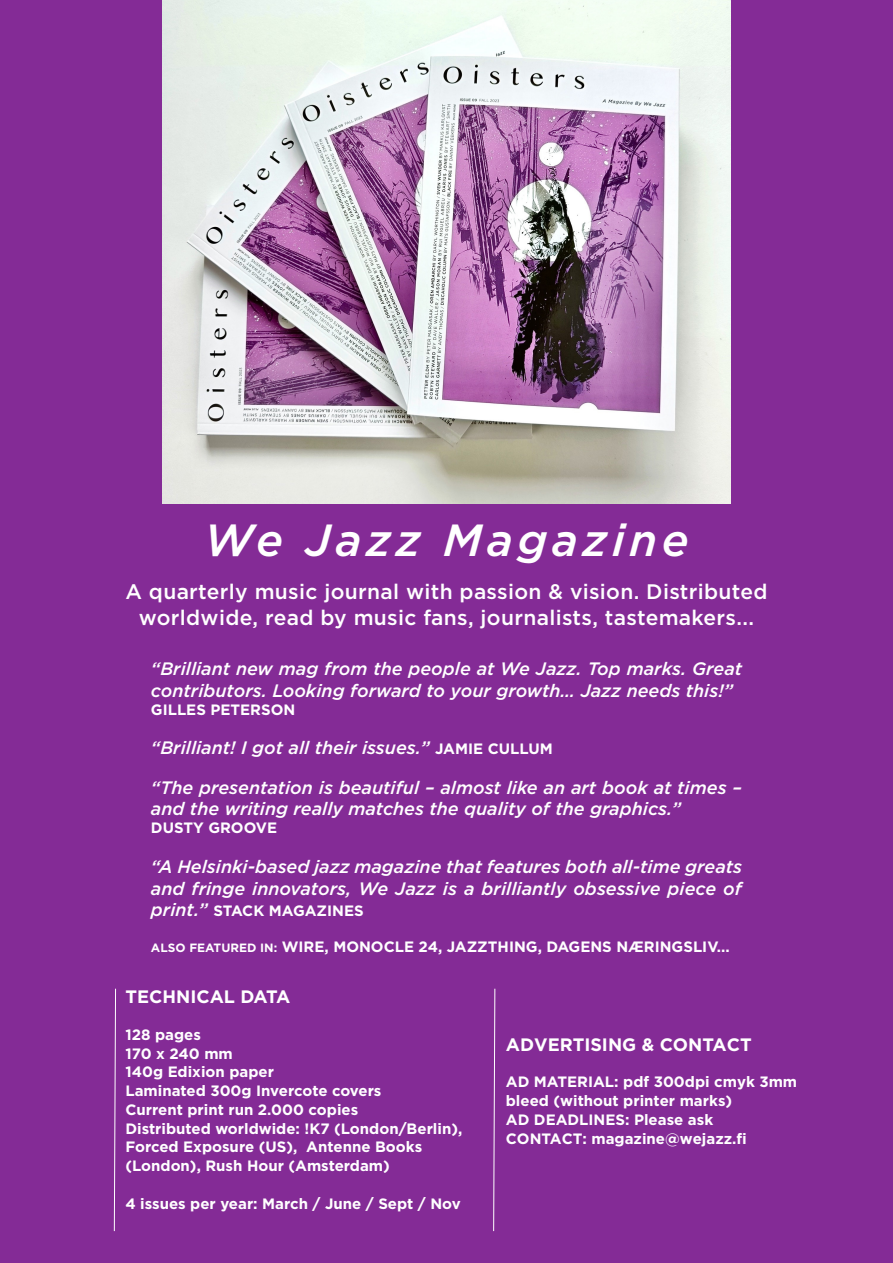
<style>
.page{position:relative;width:893px;height:1263px;background:#842b96}
.page>*{position:absolute;margin:0;border:0;box-sizing:border-box;transform-origin:0 0}
.t1{font:italic 500 45px "Gotham";letter-spacing:.1em;color:#fff}
.t2{font:500 21px/25.5px "Gotham";letter-spacing:.015em;color:#fff;text-align:center}
.t3{font:italic 500 18px/21.6px "Gotham";color:#fff}
.t4{font:700 18px "Gotham";color:#fff}
.t5{font:700 15px/18.8px "Gotham";color:#fff}
.s1{font-weight:700;font-style:normal;font-size:15px}
.s2{font-weight:500;font-style:italic;font-size:18px}
.s3{font-size:12px}
</style>
<div class="page">
<svg style="left:114px;top:988px;width:2px;height:244px"></svg>
<svg style="left:493px;top:988px;width:3px;height:244px"></svg>
<img style="left:163px;top:0;width:567px;height:504px">
<p class="t1" style="left:204px;top:510px;width:486px">We Jazz Magazine</p>
<p class="t2" style="left:125px;top:579px;width:644px">A quarterly music journal with passion &amp; vision. Distributed worldwide, read by music fans, journalists, tastemakers...</p>
<p class="t3" style="left:151px;top:658px;width:593px">“Brilliant new mag from the people at We Jazz. Top marks. Great contributors. Looking forward to your growth… Jazz needs this!”</p>
<p class="t5" style="left:151px;top:700px;width:146px">GILLES PETERSON</p>
<p class="t3" style="left:151px;top:737px;width:403px">“Brilliant! I got all their issues.” <span class="s1">JAMIE CULLUM</span></p>
<p class="t3" style="left:151px;top:776px;width:592px">“The presentation is beautiful – almost like an art book at times – and the writing really matches the quality of the graphics.”</p>
<p class="t5" style="left:151px;top:819px;width:128px">DUSTY GROOVE</p>
<p class="t3" style="left:151px;top:856px;width:593px">“A Helsinki-based jazz magazine that features both all-time greats and fringe innovators, We Jazz is a brilliantly obsessive piece of</p>
<p class="t5" style="left:151px;top:901px;width:214px"><span class="s2">print.”</span> STACK MAGAZINES</p>
<p class="t5" style="left:151px;top:937px;width:580px"><span class="s3">ALSO FEATURED IN:</span> WIRE, MONOCLE 24, JAZZTHING, DAGENS NÆRINGSLIV...</p>
<p class="t4" style="left:125px;top:985px;width:167px">TECHNICAL DATA</p>
<p class="t5" style="left:125px;top:1025px;width:77px">128 pages</p>
<p class="t5" style="left:125px;top:1044px;width:109px">170 x 240 mm</p>
<p class="t5" style="left:125px;top:1062px;width:150px">140g Edixion paper</p>
<p class="t5" style="left:125px;top:1081px;width:258px">Laminated 300g Invercote covers</p>
<p class="t5" style="left:125px;top:1100px;width:234px">Current print run 2.000 copies</p>
<p class="t5" style="left:125px;top:1119px;width:338px">Distributed worldwide: !K7 (London/Berlin),<br>Forced Exposure (US), Antenne Books</p>
<p class="t5" style="left:125px;top:1156px;width:266px">(London), Rush Hour (Amsterdam)</p>
<p class="t5" style="left:125px;top:1194px;width:337px">4 issues per year: March / June / Sept / Nov</p>
<p class="t4" style="left:506px;top:1032px;width:247px">ADVERTISING &amp; CONTACT</p>
<p class="t5" style="left:506px;top:1072px;width:293px">AD MATERIAL: pdf 300dpi cmyk 3mm bleed (without printer marks)<br>AD DEADLINES: Please ask<br>CONTACT: magazine@wejazz.fi</p>
</div>
